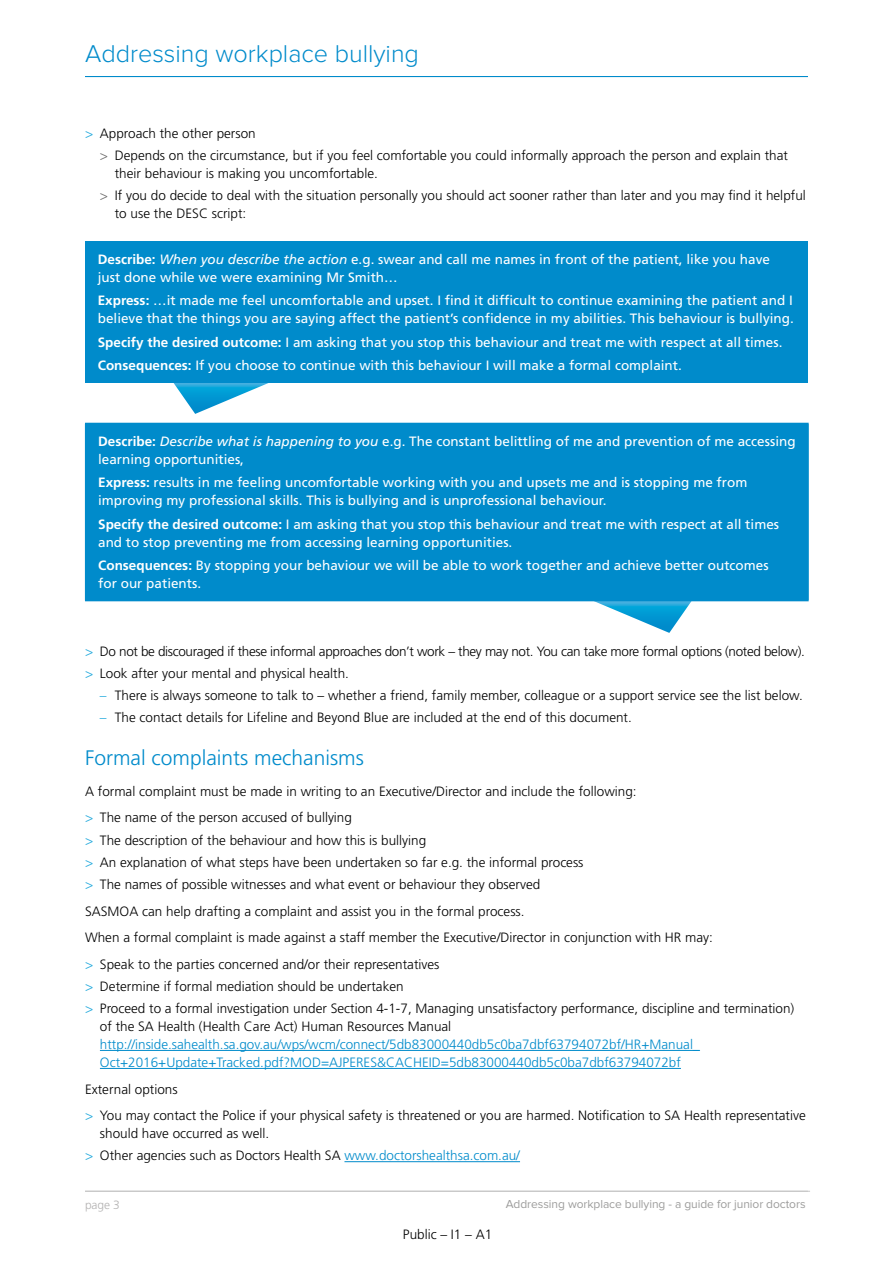
<style>
.page{position:relative;width:893px;height:1263px;background:#fff}
.page>*{position:absolute;margin:0;border:0;box-sizing:border-box;transform-origin:0 0}
.t1{font:300 25.2px "Proxima Nova";color:#008bcb}
.t2{font:300 21px "Frutiger";color:#008bcb}
.t3{font:300 13.5px/22.2px "Frutiger";color:#000}
.t4{font:13.5px/18px "Frutiger";color:#fff}
.t5{font:300 13.5px/18px "Frutiger";color:#008bcb}
.t6{font:300 13.5px/22.2px "Frutiger";letter-spacing:-.025em;color:#000}
.t7{font:12px "Proxima Nova";letter-spacing:-.005em;color:#9d9d9c}
.t8{font:300 12px "Frutiger";color:#b3b2b2}
.s1{color:#25aadd}
.s2{color:#706f6f}
.s3{font-weight:700}
.s4{font-style:italic}
.s5{color:#008bcb}
</style>
<div class="page">
<hr style="left:85px;top:1191px;width:725px;height:1px;background:#c6c6c6">
<hr style="left:85px;top:76px;width:723px;height:1px;background:#008bcb">
<svg style="left:525px;top:601px;width:187px;height:32px"></svg>
<svg style="left:173px;top:383px;width:95px;height:31px"></svg>
<hr style="left:100px;top:1050px;width:600px;height:1px;background:#008bcb">
<hr style="left:100px;top:1068px;width:581px;height:1px;background:#008bcb">
<hr style="left:344px;top:1161px;width:176px;height:1px;background:#008bcb">
<div style="left:85px;top:241px;width:723px;height:142px;background:#008bcb"></div>
<div style="left:85px;top:423px;width:723px;height:178px;background:#008bcb"></div>
<hr style="left:85px;top:423px;width:724px;height:1px;background:#008bcb">
<hr style="left:808px;top:424px;width:1px;height:176px;background:#008bcb">
<hr style="left:85px;top:600px;width:724px;height:1px;background:#008bcb">
<h1 class="t1" style="left:85px;top:43px;width:335px">Addressing workplace bullying</h1>
<p class="t3" style="left:100px;top:122px;width:690px;text-indent:-15px"><span class="s1">&gt;</span> Approach the other person<br><span class="s2">&gt;</span> Depends on the circumstance, but if you feel comfortable you could informally approach the person and explain that</p>
<p class="t3" style="left:100px;top:162px;width:707px;text-indent:15px">their behaviour is making you uncomfortable.<br><span class="s2">&gt;</span> If you do decide to deal with the situation personally you should act sooner rather than later and you may find it helpful</p>
<p class="t3" style="left:115px;top:203px;width:133px">to use the DESC script:</p>
<p class="t4" style="left:98px;top:250px;width:674px"><span class="s3">Describe:</span> <span class="s4">When you describe the action</span> e.g. swear and call me names in front of the patient, like you have just done while we were examining Mr Smith…</p>
<p class="t4" style="left:98px;top:292px;width:698px"><span class="s3">Express:</span> …it made me feel uncomfortable and upset. I find it difficult to continue examining the patient and I believe that the things you are saying affect the patient’s confidence in my abilities. This behaviour is bullying.</p>
<p class="t4" style="left:98px;top:330px;width:686px;line-height:23.2px"><span class="s3">Specify the desired outcome:</span> I am asking that you stop this behaviour and treat me with respect at all times.<br><span class="s3">Consequences:</span> If you choose to continue with this behaviour I will make a formal complaint.</p>
<p class="t4" style="left:98px;top:432px;width:699px"><span class="s3">Describe:</span> <span class="s4">Describe what is happening to you</span> e.g. The constant belittling of me and prevention of me accessing learning opportunities,</p>
<p class="t4" style="left:98px;top:474px;width:651px"><span class="s3">Express:</span> results in me feeling uncomfortable working with you and upsets me and is stopping me from improving my professional skills. This is bullying and is unprofessional behaviour.</p>
<p class="t4" style="left:98px;top:515px;width:682px"><span class="s3">Specify the desired outcome:</span> I am asking that you stop this behaviour and treat me with respect at all times and to stop preventing me from accessing learning opportunities.</p>
<p class="t4" style="left:98px;top:556px;width:672px"><span class="s3">Consequences:</span> By stopping your behaviour we will be able to work together and achieve better outcomes for our patients.</p>
<p class="t6" style="left:85px;top:640px;width:721px"><span class="s1">&gt;</span> Do not be discouraged if these informal approaches don’t work – they may not. You can take more formal options (noted below). <span class="s1">&gt;</span> Look after your mental and physical health.</p>
<p class="t3" style="left:100px;top:685px;width:704px"><span class="s1">–</span> There is always someone to talk to – whether a friend, family member, colleague or a support service see the list below.</p>
<p class="t3" style="left:100px;top:707px;width:533px"><span class="s1">–</span> The contact details for Lifeline and Beyond Blue are included at the end of this document.</p>
<h2 class="t2" style="left:85px;top:746px;width:280px">Formal complaints mechanisms</h2>
<p class="t3" style="left:85px;top:778px;width:553px;line-height:26.5px">A formal complaint must be made in writing to an Executive/Director and include the following: <span class="s1">&gt;</span> The name of the person accused of bullying</p>
<p class="t3" style="left:85px;top:829px;width:500px"><span class="s1">&gt;</span> The description of the behaviour and how this is bullying<br><span class="s1">&gt;</span> An explanation of what steps have been undertaken so far e.g. the informal process <span class="s1">&gt;</span> The names of possible witnesses and what event or behaviour they observed</p>
<p class="t3" style="left:85px;top:898px;width:629px;line-height:26.5px">SASMOA can help drafting a complaint and assist you in the formal process.<br>When a formal complaint is made against a staff member the Executive/Director in conjunction with HR may: <span class="s1">&gt;</span> Speak to the parties concerned and/or their representatives</p>
<p class="t3" style="left:85px;top:975px;width:711px"><span class="s1">&gt;</span> Determine if formal mediation should be undertaken<br><span class="s1">&gt;</span> Proceed to a formal investigation under Section 4-1-7, Managing unsatisfactory performance, discipline and termination)</p>
<p class="t3" style="left:100px;top:1015px;width:353px">of the SA Health (Health Care Act) Human Resources Manual</p>
<p class="t5" style="left:100px;top:1035px;width:601px">http://inside.sahealth.sa.gov.au/wps/wcm/connect/5db83000440db5c0ba7dbf63794072bf/HR+Manual_<br>Oct+2016+Update+Tracked.pdf?MOD=AJPERES&amp;CACHEID=5db83000440db5c0ba7dbf63794072bf</p>
<p class="t3" style="left:85px;top:1076px;width:722px;line-height:26.5px">External options<br><span class="s1">&gt;</span> You may contact the Police if your physical safety is threatened or you are harmed. Notification to SA Health representative</p>
<p class="t3" style="left:85px;top:1122px;width:436px;text-indent:15px">should have occurred as well.<br><span class="s1">&gt;</span> Other agencies such as Doctors Health SA <span class="s5">www.doctorshealthsa.com.au/</span></p>
<p class="t8" style="left:85px;top:1198px;width:36px">page 3</p>
<p class="t7" style="left:506px;top:1197px;width:301px">Addressing workplace bullying - a guide for junior doctors</p>
<p class="t3" style="left:403px;top:1223px;width:91px">Public – I1 – A1</p>
</div>
